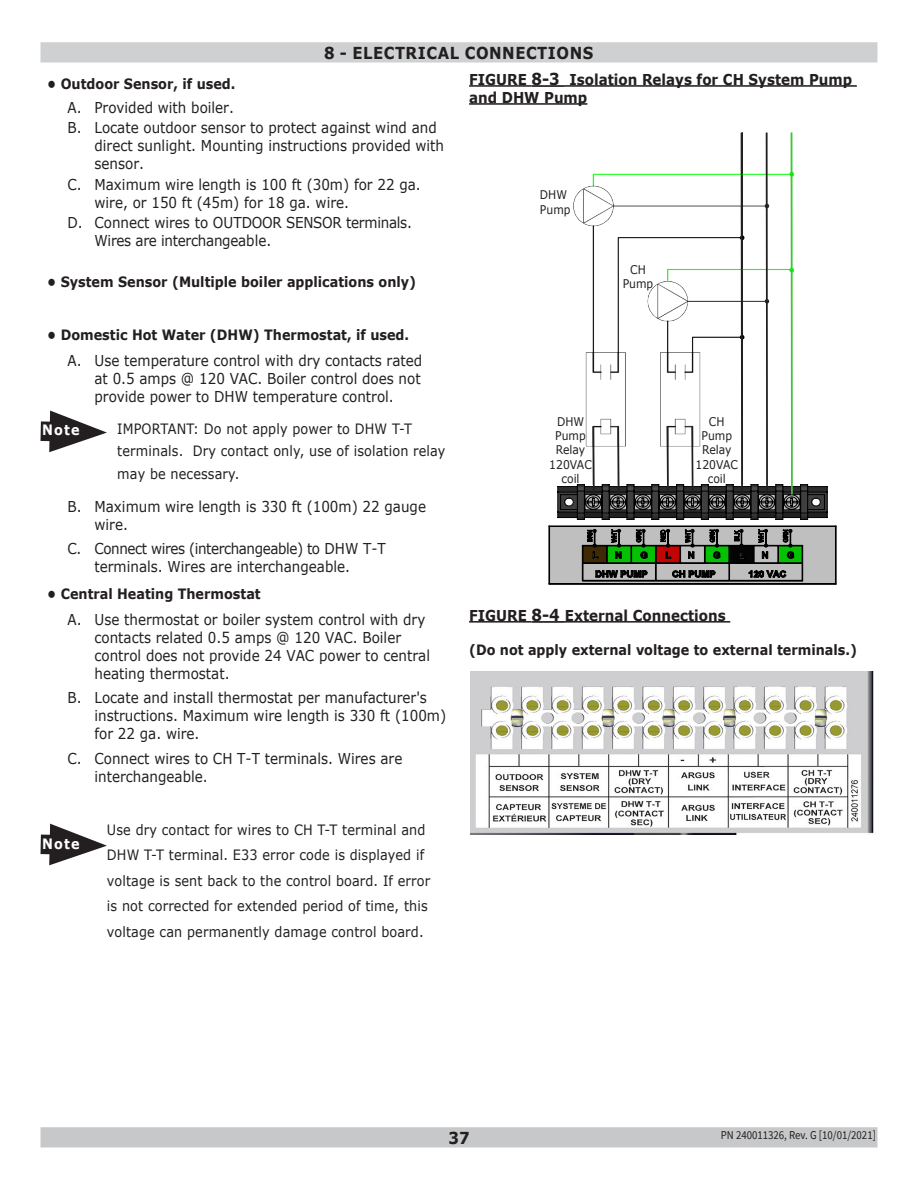
<style>
.page{position:relative;width:918px;height:1188px;background:#fff}
.page>*{position:absolute;margin:0;border:0;box-sizing:border-box;transform-origin:0 0}
.t1{font:700 16.5px "Verdana";letter-spacing:.035em;color:#231f20;scale:.9 1}
.t2{font:15px/18px "Verdana";color:#231f20;scale:.9 1}
.figure_caption{font:700 15px/18px "Verdana";color:#231f20;scale:.9 1}
.t3{font:15px/18px "Verdana";letter-spacing:-.02em;color:#231f20;scale:.9 1}
.Warning_blocks{font:14.25px/25.5px "Verdana";letter-spacing:.01em;color:#231f20;scale:.9 1}
.t4{font:700 14.25px "Verdana";color:#231f20;scale:.9 1}
.t5{font:700 14.25px "Verdana";letter-spacing:.09em;color:#fff;scale:.9 1}
.t6{font:12px/14.4px "Verdana";color:#231f20;text-align:center;scale:.9 1}
.t7{font:12px "Source Sans Pro";color:#231f20;scale:.9 1}
.s1{font-size:16.5px}
</style>
<div class="page">
<div style="left:41px;top:1128px;width:836px;height:19px;background:#c7c8ca"></div>
<div style="left:40px;top:1127px;width:838px;height:21px;border:2px solid #c7c8ca"></div>
<img style="left:471px;top:671px;width:403px;height:163px">
<hr style="left:469px;top:621px;width:63px;height:2px;background:#231f20">
<hr style="left:532px;top:621px;width:33px;height:2px;background:#231f20">
<hr style="left:565px;top:621px;width:165px;height:2px;background:#231f20">
<hr style="left:469px;top:85px;width:63px;height:2px;background:#231f20">
<hr style="left:532px;top:85px;width:33px;height:2px;background:#231f20">
<hr style="left:565px;top:85px;width:292px;height:2px;background:#231f20">
<hr style="left:469px;top:103px;width:118px;height:2px;background:#231f20">
<img style="left:548px;top:525px;width:289px;height:60px">
<svg style="left:549px;top:132px;width:287px;height:452px"></svg>
<div style="left:41px;top:43px;width:836px;height:19px;background:#cfd0d2"></div>
<div style="left:40px;top:42px;width:838px;height:20px;border:2px solid #cfd0d2"></div>
<svg style="left:40px;top:411px;width:67px;height:41px"></svg>
<svg style="left:40px;top:824px;width:67px;height:41px"></svg>
<p class="t1" style="left:324px;top:41px;width:300px">8 - ELECTRICAL CONNECTIONS</p>
<p class="t4" style="left:47px;top:73px;width:211px">• Outdoor Sensor, if used.</p>
<p class="t2" style="left:68px;top:99px;width:186px">A. Provided with boiler.</p>
<p class="t2" style="left:94px;top:119px;width:390px;text-indent:-27px">B. Locate outdoor sensor to protect against wind and direct sunlight. Mounting instructions provided with sensor.</p>
<p class="t2" style="left:94px;top:175px;width:364px;text-indent:-27px">C. Maximum wire length is 100 ft (30m) for 22 ga. wire, or 150 ft (45m) for 18 ga. wire.</p>
<p class="t3" style="left:94px;top:213px;width:354px;text-indent:-27px">D. Connect wires to OUTDOOR SENSOR terminals.<br>Wires are interchangeable.</p>
<p class="t4" style="left:47px;top:272px;width:411px">• System Sensor (Multiple boiler applications only)</p>
<p class="t4" style="left:47px;top:325px;width:404px">• Domestic Hot Water (DHW) Thermostat, if used.</p>
<p class="t2" style="left:94px;top:351px;width:366px;text-align:justify;text-indent:-27px">A. Use temperature control with dry contacts rated at 0.5 amps @ 120 VAC. Boiler control does not provide power to DHW temperature control.</p>
<p class="t5" style="left:42px;top:420px;width:43px">Note</p>
<p class="Warning_blocks" style="left:117px;top:417px;width:366px;line-height:22.5px">IMPORTANT: Do not apply power to DHW T-T terminals. Dry contact only, use of isolation relay may be necessary.</p>
<p class="t2" style="left:94px;top:497px;width:370px;text-indent:-27px">B. Maximum wire length is 330 ft (100m) 22 gauge wire.</p>
<p class="t2" style="left:68px;top:540px;width:355px;text-align:center">C. Connect wires (interchangeable) to DHW T-T terminals. Wires are interchangeable.</p>
<p class="t4" style="left:47px;top:584px;width:239px">• Central Heating Thermostat</p>
<p class="t2" style="left:94px;top:610px;width:374px;text-indent:-27px">A. Use thermostat or boiler system control with dry contacts related 0.5 amps @ 120 VAC. Boiler control does not provide 24 VAC power to central heating thermostat.</p>
<p class="t2" style="left:94px;top:689px;width:392px;text-indent:-27px">B. Locate and install thermostat per manufacturer's instructions. Maximum wire length is 330 ft (100m) for 22 ga. wire.</p>
<p class="t2" style="left:94px;top:749px;width:344px;text-indent:-27px">C. Connect wires to CH T-T terminals. Wires are interchangeable.</p>
<p class="t5" style="left:42px;top:833px;width:43px">Note</p>
<p class="Warning_blocks" style="left:107px;top:816px;width:361px">Use dry contact for wires to CH T-T terminal and DHW T-T terminal. E33 error code is displayed if voltage is sent back to the control board. If error is not corrected for extended period of time, this voltage can permanently damage control board.</p>
<p class="figure_caption" style="left:469px;top:70px;width:427px">FIGURE <span class="s1">8-3</span> Isolation Relays for CH System Pump and DHW Pump</p>
<p class="t6" style="left:540px;top:187px;width:35px;text-align:left">DHW<br>Pump</p>
<p class="t6" style="left:623px;top:262px;width:35px">CH<br>Pump</p>
<p class="t6" style="left:549px;top:414px;width:49px">DHW<br>Pump<br>Relay<br>120VAC coil</p>
<p class="t6" style="left:696px;top:414px;width:49px">CH<br>Pump<br>Relay<br>120VAC coil</p>
<p class="figure_caption" style="left:469px;top:606px;width:287px">FIGURE <span class="s1">8-4</span> External Connections</p>
<p class="t4" style="left:469px;top:640px;width:433px">(Do not apply external voltage to external terminals.)</p>
<p class="t1" style="left:448px;top:1126px;width:25px">37</p>
<p class="t7" style="left:721px;top:1128px;width:174px">PN 240011326, Rev. G [10/01/2021]</p>
</div>
